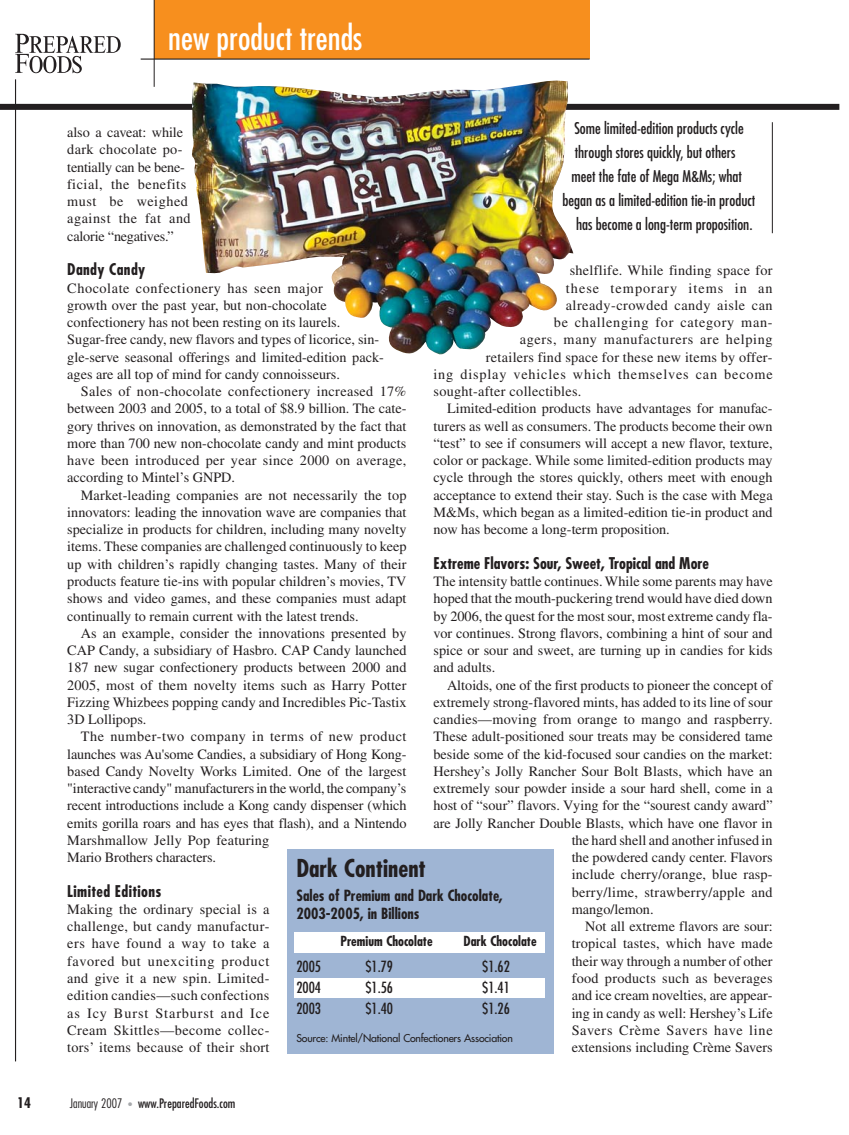
<style>
.page{position:relative;width:849px;height:1135px;background:#fff}
.page>*{position:absolute;margin:0;border:0;box-sizing:border-box;transform-origin:0 0}
.t1{font:condensed 33px "Futura";color:#fff}
.t2{font:700 condensed 24px "Futura";color:#231f20}
.t3{font:condensed 15.75px "Futura";color:#231f20}
.t4{font:700 condensed 15.75px "Futura";color:#231f20}
.t5{font:700 condensed 15.75px "Futura";letter-spacing:.025em;color:#231f20}
.t6{font:700 condensed 15px/18px "Futura";color:#231f20}
.t7{font:condensed 15px "Futura";color:#231f20}
.t8{font:14.25px/17.2px "Times";color:#231f20;text-align:justify}
.t9{font:14.25px/17.2px "Times";letter-spacing:.025em;color:#231f20}
.t10{font:14.25px "Times";letter-spacing:.02em;color:#231f20}
.t11{font:14.25px "Times";letter-spacing:.05em;color:#231f20}
.t12{font:14.25px "Times";letter-spacing:.06em;color:#231f20}
.t13{font:14.25px "Times";letter-spacing:.045em;color:#231f20}
.t14{font:14.25px "Times";letter-spacing:.035em;color:#231f20}
.t15{font:14.25px "Times";letter-spacing:.07em;color:#231f20}
.t16{font:700 condensed 14.25px "Futura";color:#231f20}
.t17{font:700 condensed 13.5px "Futura";color:#231f20}
.t18{font:condensed 12.75px "Futura";color:#231f20}
.t19{font:300 condensed 12.75px "Futura";color:#231f20}
.t20{font:10.5px "Futura";letter-spacing:-.015em;color:#231f20}
</style>
<div class="page">
<div style="left:154px;top:0;width:435px;height:59px;background:#f78f1e"></div>
<div style="left:0;top:104px;width:839px;height:6px;background:#231f20"></div>
<hr style="left:15px;top:79px;width:1px;height:982px;background:#231f20">
<svg style="left:15px;top:34px;width:106px;height:39px"></svg>
<hr style="left:154px;top:0;width:1px;height:87px;background:#231f20">
<hr style="left:141px;top:58px;width:448px;height:2px;background:#231f20">
<hr style="left:772px;top:122px;width:1px;height:111px;background:#231f20">
<img style="left:192px;top:80px;width:381px;height:274px">
<div style="left:287px;top:848px;width:266px;height:205px;background:#9fb5d4"></div>
<div style="left:294px;top:932px;width:251px;height:21px;background:#fff"></div>
<div style="left:294px;top:978px;width:251px;height:19px;background:#fff"></div>
<h1 class="t1" style="left:168px;top:22px;width:196px">new product trends</h1>
<p class="t3" style="left:574px;top:121px;width:171px">Some limited-edition products cycle</p>
<p class="t3" style="left:574px;top:145px;width:162px">through stores quickly, but others</p>
<p class="t3" style="left:571px;top:169px;width:172px">meet the fate of Mega M&amp;Ms; what</p>
<p class="t3" style="left:562px;top:193px;width:194px">began as a limited-edition tie-in product</p>
<p class="t3" style="left:576px;top:217px;width:178px">has become a long-term proposition.</p>
<p class="t9" style="left:67px;top:125px;width:125px">also a caveat: while dark chocolate po&shy;tentially can be bene&shy;ficial, the benefits must be weighed against the fat and calorie “negatives.”</p>
<p class="t5" style="left:67px;top:262px;width:80px">Dandy Candy</p>
<p class="t8" style="left:67px;top:280px;width:318px;text-align:left">Chocolate confectionery has seen major<br>growth over the past year, but non-chocolate confectionery has not been resting on its laurels.<br>Sugar-free candy, new flavors and types of licorice, sin&shy;gle-serve seasonal offerings and limited-edition pack&shy;ages are all top of mind for candy connoisseurs.</p>
<p class="t8" style="left:67px;top:384px;width:341px;text-indent:14px">Sales of non-chocolate confectionery increased 17% between 2003 and 2005, to a total of $8.9 billion. The cate&shy;gory thrives on innovation, as demonstrated by the fact that more than 700 new non-chocolate candy and mint products have been introduced per year since 2000 on average, according to Mintel’s GNPD.</p>
<p class="t8" style="left:67px;top:487px;width:341px;text-indent:14px">Market-leading companies are not necessarily the top innovators: leading the innovation wave are companies that specialize in products for children, including many novelty items. These companies are challenged continuously to keep up with children’s rapidly changing tastes. Many of their products feature tie-ins with popular children’s movies, TV shows and video games, and these companies must adapt continually to remain current with the latest trends.</p>
<p class="t8" style="left:67px;top:625px;width:341px;text-indent:14px">As an example, consider the innovations presented by CAP Candy, a subsidiary of Hasbro. CAP Candy launched 187 new sugar confectionery products between 2000 and 2005, most of them novelty items such as Harry Potter Fizzing Whizbees popping candy and Incredibles Pic-Tastix 3D Lollipops.</p>
<p class="t8" style="left:67px;top:729px;width:341px;text-align:left;text-indent:14px">The number-two company in terms of new product launches was Au'some Candies, a subsidiary of Hong Kong&shy;based Candy Novelty Works Limited. One of the largest "interactive candy" manufacturers in the world, the company’s recent introductions include a Kong candy dispenser (which emits gorilla roars and has eyes that flash), and a Nintendo Marshmallow Jelly Pop featuring<br>Mario Brothers characters.</p>
<p class="t5" style="left:67px;top:883px;width:96px">Limited Editions</p>
<p class="t8" style="left:67px;top:901px;width:204px">Making the ordinary special is a challenge, but candy manufactur&shy;ers have found a way to take a favored but unexciting product and give it a new spin. Limited&shy;edition candies—such confections as Icy Burst Starburst and Ice Cream Skittles—become collec&shy;tors’ items because of their short</p>
<p class="t10" style="left:569px;top:265px;width:204px">shelflife. While finding space for</p>
<p class="t15" style="left:566px;top:282px;width:208px">these temporary items in an</p>
<p class="t14" style="left:566px;top:300px;width:208px">already-crowded candy aisle can</p>
<p class="t11" style="left:554px;top:317px;width:220px">be challenging for category man-</p>
<p class="t13" style="left:520px;top:334px;width:254px">agers, many manufacturers are helping</p>
<p class="t10" style="left:486px;top:351px;width:288px">retailers find space for these new items by offer-</p>
<p class="t12" style="left:433px;top:369px;width:341px">ing display vehicles which themselves can become</p>
<p class="t10" style="left:433px;top:386px;width:149px">sought-after collectibles.</p>
<p class="t8" style="left:447px;top:401px;width:327px">Limited-edition products have advantages for manufac-</p>
<p class="t8" style="left:433px;top:418px;width:341px">turers as well as consumers. The products become their own</p>
<p class="t8" style="left:433px;top:436px;width:341px">“test” to see if consumers will accept a new flavor, texture,</p>
<p class="t8" style="left:433px;top:453px;width:341px">color or package. While some limited-edition products may</p>
<p class="t8" style="left:433px;top:470px;width:341px">cycle through the stores quickly, others meet with enough</p>
<p class="t8" style="left:433px;top:487px;width:341px">acceptance to extend their stay. Such is the case with Mega</p>
<p class="t8" style="left:433px;top:505px;width:341px">M&amp;Ms, which began as a limited-edition tie-in product and</p>
<p class="t8" style="left:433px;top:522px;width:238px">now has become a long-term proposition.</p>
<p class="t4" style="left:433px;top:556px;width:277px">Extreme Flavors: Sour, Sweet, Tropical and More</p>
<p class="t8" style="left:433px;top:574px;width:341px">The intensity battle continues. While some parents may have hoped that the mouth-puckering trend would have died down by 2006, the quest for the most sour, most extreme candy fla&shy;vor continues. Strong flavors, combining a hint of sour and spice or sour and sweet, are turning up in candies for kids and adults.</p>
<p class="t8" style="left:447px;top:677px;width:327px">Altoids, one of the first products to pioneer the concept of</p>
<p class="t8" style="left:433px;top:694px;width:341px">extremely strong-flavored mints, has added to its line of sour</p>
<p class="t8" style="left:433px;top:712px;width:341px">candies—moving from orange to mango and raspberry.</p>
<p class="t8" style="left:433px;top:729px;width:341px">These adult-positioned sour treats may be considered tame</p>
<p class="t8" style="left:433px;top:746px;width:341px">beside some of the kid-focused sour candies on the market:</p>
<p class="t8" style="left:433px;top:763px;width:341px">Hershey’s Jolly Rancher Sour Bolt Blasts, which have an</p>
<p class="t8" style="left:433px;top:781px;width:341px">extremely sour powder inside a sour hard shell, come in a</p>
<p class="t8" style="left:433px;top:798px;width:341px">host of “sour” flavors. Vying for the “sourest candy award”</p>
<p class="t8" style="left:433px;top:815px;width:341px">are Jolly Rancher Double Blasts, which have one flavor in</p>
<p class="t8" style="left:571px;top:832px;width:202px">the hard shell and another infused in</p>
<p class="t8" style="left:571px;top:850px;width:202px">the powdered candy center. Flavors</p>
<p class="t8" style="left:571px;top:867px;width:202px">include cherry/orange, blue rasp-</p>
<p class="t9" style="left:571px;top:884px;width:202px">berry/lime, strawberry/apple and</p>
<p class="t8" style="left:571px;top:901px;width:83px">mango/lemon.</p>
<p class="t8" style="left:585px;top:919px;width:189px">Not all extreme flavors are sour:</p>
<p class="t8" style="left:571px;top:936px;width:202px">tropical tastes, which have made</p>
<p class="t8" style="left:571px;top:953px;width:202px">their way through a number of other</p>
<p class="t10" style="left:571px;top:972px;width:202px">food products such as beverages</p>
<p class="t8" style="left:571px;top:988px;width:202px">and ice cream novelties, are appear-</p>
<p class="t8" style="left:571px;top:1005px;width:202px">ing in candy as well: Hershey’s Life</p>
<p class="t11" style="left:571px;top:1024px;width:202px">Savers Crème Savers have line</p>
<p class="t8" style="left:571px;top:1039px;width:202px">extensions including Crème Savers</p>
<h2 class="t2" style="left:296px;top:857px;width:131px">Dark Continent</h2>
<p class="t6" style="left:296px;top:888px;width:208px">Sales of Premium and Dark Chocolate,<br>2003-2005, in Billions</p>
<p class="t17" style="left:340px;top:935px;width:94px">Premium Chocolate</p>
<p class="t17" style="left:463px;top:935px;width:75px">Dark Chocolate</p>
<p class="t7" style="left:296px;top:959px;width:26px">2005</p>
<p class="t7" style="left:365px;top:959px;width:29px">$1.79</p>
<p class="t7" style="left:482px;top:959px;width:29px">$1.62</p>
<p class="t7" style="left:296px;top:980px;width:26px">2004</p>
<p class="t7" style="left:365px;top:980px;width:29px">$1.56</p>
<p class="t7" style="left:482px;top:980px;width:29px">$1.41</p>
<p class="t7" style="left:296px;top:1001px;width:26px">2003</p>
<p class="t7" style="left:365px;top:1001px;width:29px">$1.40</p>
<p class="t7" style="left:482px;top:1001px;width:29px">$1.26</p>
<p class="t20" style="left:296px;top:1032px;width:218px">Source: Mintel/National Confectioners Association</p>
<p class="t16" style="left:17px;top:1096px;width:15px">14</p>
<p class="t18" style="left:128px;top:1097px;width:109px"><sup>●</sup> www.PreparedFoods.com</p>
<p class="t19" style="left:70px;top:1098px;width:54px">January 2007</p>
</div>
